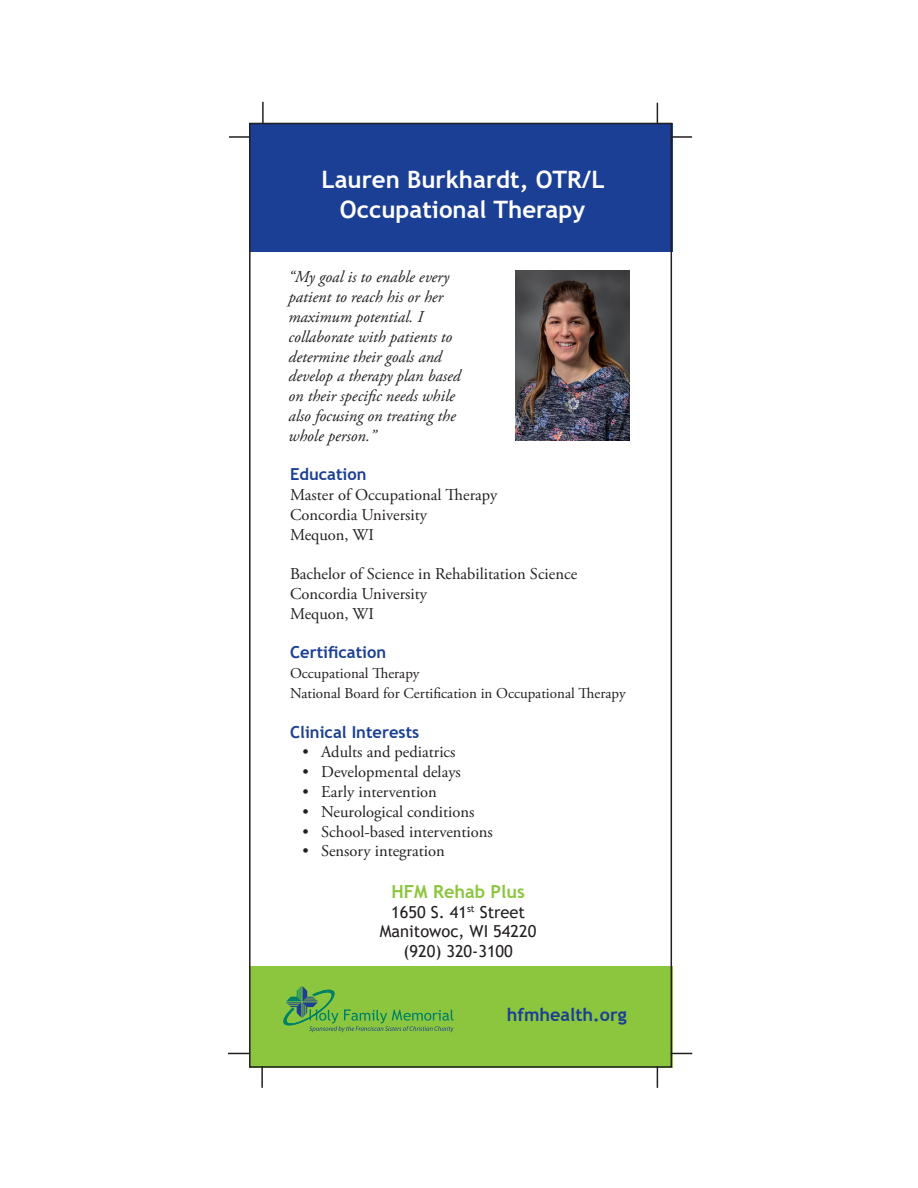
<style>
.page{position:relative;width:918px;height:1188px;background:#fff}
.page>*{position:absolute;margin:0;border:0;box-sizing:border-box;transform-origin:0 0}
.t1{font:700 24px "Trebuchet MS";color:#fff}
.t2{font:700 18px "Trebuchet MS";color:#1b3f94}
.t3{font:700 18px "Trebuchet MS";color:#8bc63e}
.t4{font:16.5px "Adobe Garamond Pro";color:#231f20}
.t5{font:italic 16.5px/19.8px "Adobe Garamond Pro";color:#231f20}
.t6{font:16.5px "Trebuchet MS";color:#231f20}
.t7{font:700 16.5px "Trebuchet MS";color:#1b3f94}
.t8{font:15px "Adobe Garamond Pro";color:#231f20}
</style>
<div class="page">
<div style="left:249px;top:123px;width:423px;height:129px;background:#1b3f94"></div>
<div style="left:249px;top:967px;width:423px;height:101px;background:#8bc63e"></div>
<img style="left:516px;top:270px;width:113px;height:170px">
<div style="left:249px;top:123px;width:423px;height:945px;border:2px solid #231f20"></div>
<hr style="left:262px;top:102px;width:2px;height:21px;background:#231f20">
<hr style="left:229px;top:136px;width:22px;height:2px;background:#231f20">
<hr style="left:670px;top:136px;width:22px;height:2px;background:#231f20">
<svg style="left:657px;top:103px;width:1px;height:21px"></svg>
<svg style="left:657px;top:1066px;width:1px;height:22px"></svg>
<svg style="left:671px;top:1053px;width:21px;height:1px"></svg>
<hr style="left:261px;top:1066px;width:2px;height:22px;background:#231f20">
<svg style="left:228px;top:1053px;width:22px;height:1px"></svg>
<svg style="left:283px;top:986px;width:171px;height:46px"></svg>
<p class="t1" style="left:321px;top:165px;width:285px">Lauren Burkhardt, OTR/L</p>
<p class="t1" style="left:340px;top:195px;width:247px">Occupational Therapy</p>
<p class="t5" style="left:289px;top:268px;width:173px">“My goal is to enable every patient to reach his or her maximum potential. I collaborate with patients to determine their goals and develop a therapy plan based on their specific needs while also focusing on treating the whole person.”</p>
<p class="t7" style="left:290px;top:464px;width:78px">Education</p>
<p class="t4" style="left:290px;top:485px;width:209px">Master of Occupational Therapy</p>
<p class="t4" style="left:290px;top:505px;width:138px">Concordia University</p>
<p class="t4" style="left:290px;top:525px;width:85px">Mequon, WI</p>
<p class="t4" style="left:290px;top:564px;width:289px">Bachelor of Science in Rehabilitation Science</p>
<p class="t4" style="left:290px;top:584px;width:138px">Concordia University</p>
<p class="t4" style="left:290px;top:604px;width:85px">Mequon, WI</p>
<p class="t7" style="left:290px;top:642px;width:98px">Certification</p>
<p class="t8" style="left:290px;top:664px;width:131px">Occupational Therapy</p>
<p class="t8" style="left:290px;top:684px;width:337px">National Board for Certification in Occupational Therapy</p>
<p class="t7" style="left:290px;top:721px;width:131px">Clinical Interests</p>
<p class="t4" style="left:302px;top:742px;width:155px">• Adults and pediatrics</p>
<p class="t4" style="left:302px;top:762px;width:160px">• Developmental delays</p>
<p class="t4" style="left:302px;top:782px;width:136px">• Early intervention</p>
<p class="t4" style="left:302px;top:802px;width:173px">• Neurological conditions</p>
<p class="t4" style="left:302px;top:822px;width:192px">• School-based interventions</p>
<p class="t4" style="left:302px;top:841px;width:144px">• Sensory integration</p>
<p class="t3" style="left:391px;top:880px;width:135px">HFM Rehab Plus</p>
<p class="t6" style="left:391px;top:901px;width:135px">1650 S. 41<sup>st</sup> Street</p>
<p class="t6" style="left:380px;top:921px;width:158px">Manitowoc, WI 54220</p>
<p class="t6" style="left:403px;top:941px;width:111px">(920) 320-3100</p>
<p class="t2" style="left:507px;top:1003px;width:122px">hfmhealth.org</p>
</div>
